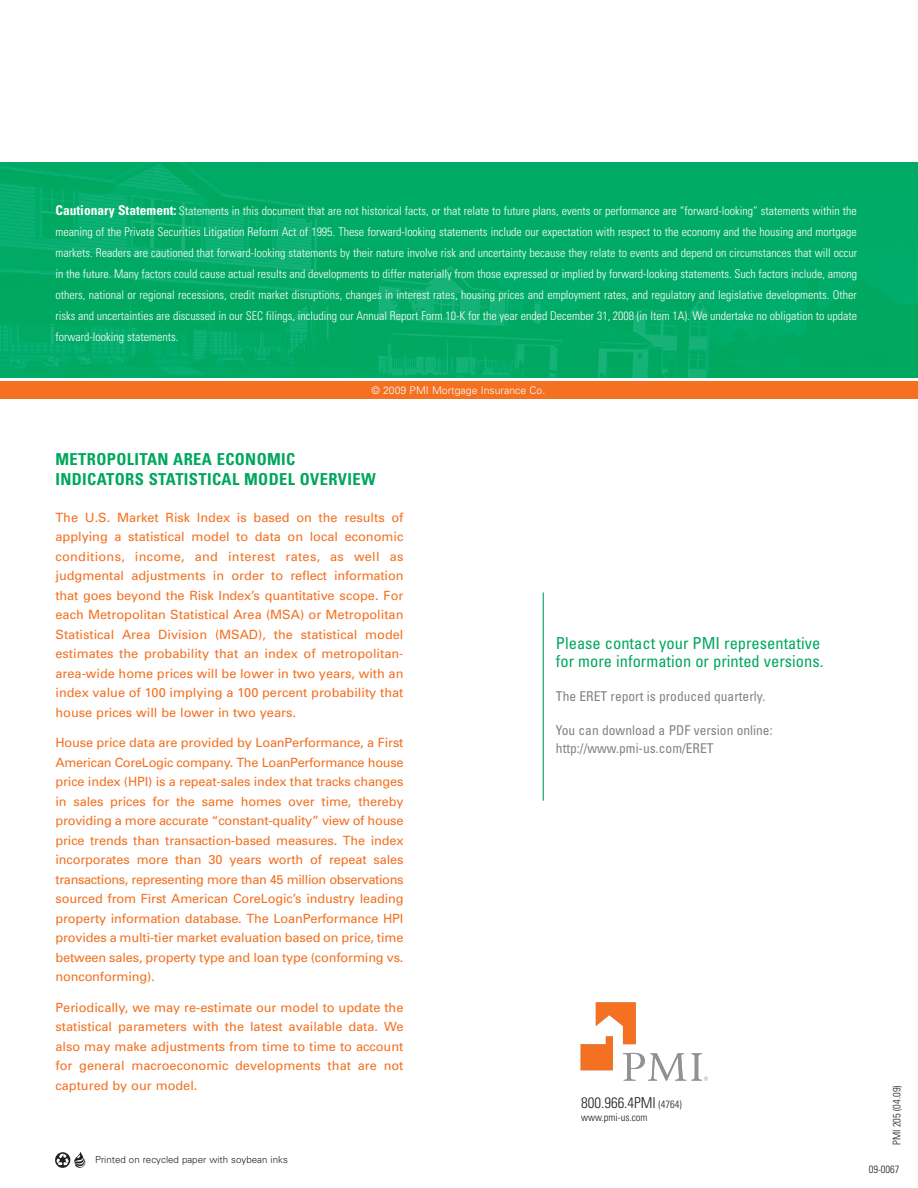
<style>
.page{position:relative;width:918px;height:1188px;background:#fff}
.page>*{position:absolute;margin:0;border:0;box-sizing:border-box;transform-origin:0 0}
.t1{font:condensed 16.5px/18px "Univers";color:#00a75e}
.t2{font:700 condensed 16.5px/19.8px "Univers";letter-spacing:.02em;color:#00a75e}
.t3{font:300 condensed 15px "Univers";color:#231f20}
.t4{font:condensed 13.5px/18px "Univers";color:#808285}
.t5{font:12.75px/19.5px "Univers";color:#f37121;text-align:justify}
.t6{font:300 condensed 12px/21px "Univers";color:#fff;text-align:justify}
.t7{font:300 condensed 10.5px "Univers";color:#231f20}
.t8{font:300 10.5px "Univers";color:#fff}
.t9{font:300 9.75px "Univers";color:#231f20}
.s1{font-weight:700;font-size:13.5px}
.s2{font-size:10.5px}
</style>
<div class="page">
<svg style="left:581px;top:1002px;width:127px;height:79px"></svg>
<hr style="left:543px;top:592px;width:1px;height:209px;background:#00a75e">
<div style="left:0;top:382px;width:918px;height:17px;background:#f37121"></div>
<img style="left:0;top:162px;width:918px;height:216px">
<img style="left:55px;top:1152px;width:31px;height:16px">
<p class="t6" style="left:55px;top:201px;width:803px"><span class="s1">Cautionary Statement:</span> Statements in this document that are not historical facts, or that relate to future plans, events or performance are “forward-looking” statements within the meaning of the Private Securities Litigation Reform Act of 1995. These forward-looking statements include our expectation with respect to the economy and the housing and mortgage markets. Readers are cautioned that forward-looking statements by their nature involve risk and uncertainty because they relate to events and depend on circumstances that will occur in the future. Many factors could cause actual results and developments to differ materially from those expressed or implied by forward-looking statements. Such factors include, among others, national or regional recessions, credit market disruptions, changes in interest rates, housing prices and employment rates, and regulatory and legislative developments. Other risks and uncertainties are discussed in our SEC filings, including our Annual Report Form 10-K for the year ended December 31, 2008 (in Item 1A). We undertake no obligation to update forward-looking statements.</p>
<p class="t8" style="left:371px;top:386px;width:175px">© 2009 PMI Mortgage Insurance Co.</p>
<p class="t2" style="left:56px;top:451px;width:322px">METROPOLITAN AREA ECONOMIC<br>INDICATORS STATISTICAL MODEL OVERVIEW</p>
<p class="t5" style="left:56px;top:509px;width:350px">The U.S. Market Risk Index is based on the results of applying a statistical model to data on local economic conditions, income, and interest rates, as well as judgmental adjustments in order to reflect information that goes beyond the Risk Index’s quantitative scope. For each Metropolitan Statistical Area (MSA) or Metropolitan Statistical Area Division (MSAD), the statistical model estimates the probability that an index of metropolitan&shy;area-wide home prices will be lower in two years, with an index value of 100 implying a 100 percent probability that house prices will be lower in two years.</p>
<p class="t5" style="left:56px;top:734px;width:350px">House price data are provided by LoanPerformance, a First American CoreLogic company. The LoanPerformance house price index (HPI) is a repeat-sales index that tracks changes in sales prices for the same homes over time, thereby providing a more accurate “constant-quality” view of house price trends than transaction-based measures. The index incorporates more than 30 years worth of repeat sales transactions, representing more than 45 million observations sourced from First American CoreLogic’s industry leading property information database. The LoanPerformance HPI provides a multi-tier market evaluation based on price, time between sales, property type and loan type (conforming vs. nonconforming).</p>
<p class="t5" style="left:56px;top:998px;width:350px">Periodically, we may re-estimate our model to update the statistical parameters with the latest available data. We also may make adjustments from time to time to account for general macroeconomic developments that are not captured by our model.</p>
<p class="t9" style="left:95px;top:1156px;width:194px">Printed on recycled paper with soybean inks</p>
<p class="t1" style="left:556px;top:636px;width:269px">Please contact your PMI representative for more information or printed versions.</p>
<p class="t4" style="left:556px;top:689px;width:211px">The ERET report is produced quarterly.</p>
<p class="t4" style="left:556px;top:723px;width:218px">You can download a PDF version online: http://www.pmi-us.com/ERET</p>
<p class="t3" style="left:581px;top:1097px;width:102px">800.966.4PMI <span class="s2">(4764)</span></p>
<p class="t7" style="left:581px;top:1114px;width:68px">www.pmi-us.com</p>
<p class="t7" style="left:893px;top:1145px;width:61px;rotate:-90deg">PMI 205 (04.09)</p>
<p class="t7" style="left:869px;top:1166px;width:32px">09-0067</p>
</div>
